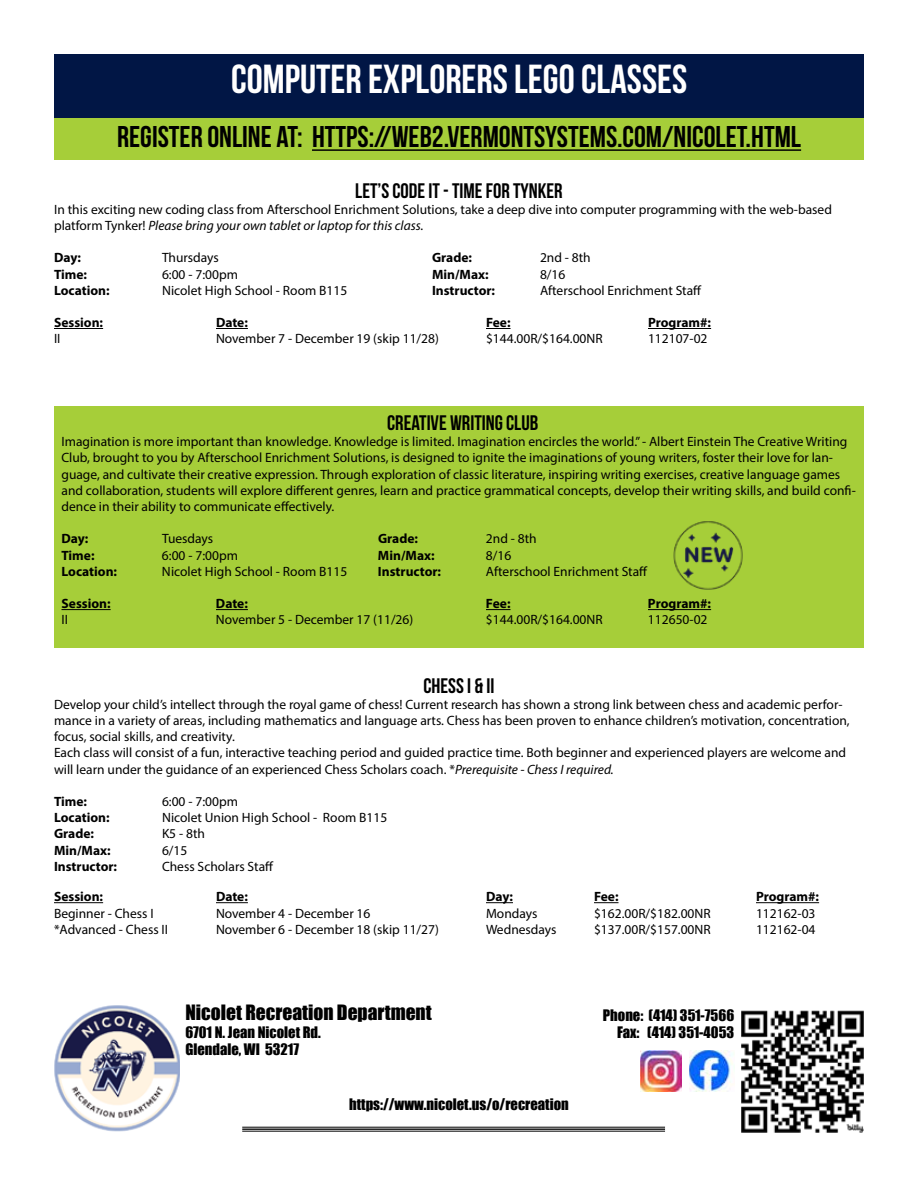
<style>
.page{position:relative;width:918px;height:1188px;background:#fff}
.page>*{position:absolute;margin:0;border:0;box-sizing:border-box;transform-origin:0 0}
.t1{font:700 40.5px "Bebas Neue";color:#fff}
.t2{font:700 30px "Bebas Neue";color:#000}
.t3{font:700 21px "Bebas Neue";color:#000}
.t4{font:19.5px "Impact";color:#000}
.t5{font:14.55px/17.5px "Impact";color:#000}
.t6{font:13.5px/16.2px "Myriad Pro";color:#000}
.t7{font:700 13.5px "Myriad Pro";color:#000}
.s1{font-style:italic}
</style>
<div class="page">
<div style="left:54px;top:54px;width:810px;height:65px;background:#011645"></div>
<div style="left:54px;top:119px;width:810px;height:41px;background:#a6ce39"></div>
<hr style="left:312px;top:149px;width:489px;height:2px;background:#000">
<hr style="left:242px;top:1127px;width:423px;height:1px;background:#000">
<hr style="left:242px;top:1129px;width:423px;height:1px;background:#000">
<hr style="left:242px;top:1131px;width:423px;height:1px;background:#000">
<img style="left:54px;top:1005px;width:126px;height:127px">
<img style="left:641px;top:1050px;width:41px;height:41px">
<img style="left:689px;top:1050px;width:44px;height:42px">
<img style="left:741px;top:1010px;width:123px;height:122px">
<hr style="left:54px;top:902px;width:49px;height:1px;background:#000">
<hr style="left:216px;top:902px;width:32px;height:1px;background:#000">
<svg style="left:486px;top:902px;width:27px;height:1px"></svg>
<svg style="left:594px;top:902px;width:25px;height:1px"></svg>
<hr style="left:756px;top:902px;width:63px;height:1px;background:#000">
<hr style="left:54px;top:328px;width:49px;height:1px;background:#000">
<hr style="left:216px;top:328px;width:32px;height:1px;background:#000">
<svg style="left:486px;top:328px;width:25px;height:1px"></svg>
<hr style="left:648px;top:328px;width:63px;height:1px;background:#000">
<div style="left:54px;top:407px;width:810px;height:241px;background:#a6ce39"></div>
<hr style="left:62px;top:609px;width:49px;height:1px;background:#000">
<hr style="left:216px;top:609px;width:32px;height:1px;background:#000">
<svg style="left:486px;top:609px;width:25px;height:1px"></svg>
<hr style="left:648px;top:609px;width:63px;height:1px;background:#000">
<img style="left:673px;top:521px;width:70px;height:69px">
<h1 class="t1" style="left:231px;top:57px;width:458px">COMPUTER EXPLORERS LEGO CLASSES</h1>
<h2 class="t2" style="left:117px;top:120px;width:685px">REGISTER ONLINE AT: HTTPS://WEB2.VERMONTSYSTEMS.COM/NICOLET.HTML</h2>
<h3 class="t3" style="left:355px;top:179px;width:209px">LET’S CODE IT - TIME FOR TYNKER</h3>
<p class="t6" style="left:54px;top:201px;width:779px">In this exciting new coding class from Afterschool Enrichment Solutions, take a deep dive into computer programming with the web-based platform Tynker! <span class="s1">Please bring your own tablet or laptop for this class.</span></p>
<p class="t7" style="left:54px;top:249px;width:28px">Day:</p>
<p class="t6" style="left:162px;top:250px;width:58px">Thursdays</p>
<p class="t7" style="left:432px;top:249px;width:42px">Grade:</p>
<p class="t6" style="left:540px;top:250px;width:52px">2nd - 8th</p>
<p class="t7" style="left:54px;top:265px;width:35px">Time:</p>
<p class="t6" style="left:162px;top:266px;width:77px">6:00 - 7:00pm</p>
<p class="t7" style="left:432px;top:265px;width:58px">Min/Max:</p>
<p class="t6" style="left:540px;top:266px;width:27px">8/16</p>
<p class="t7" style="left:54px;top:281px;width:57px">Location:</p>
<p class="t6" style="left:162px;top:282px;width:187px">Nicolet High School - Room B115</p>
<p class="t7" style="left:432px;top:281px;width:65px">Instructor:</p>
<p class="t6" style="left:540px;top:282px;width:163px">Afterschool Enrichment Staff</p>
<p class="t7" style="left:54px;top:314px;width:51px">Session:</p>
<p class="t7" style="left:216px;top:314px;width:33px">Date:</p>
<p class="t7" style="left:486px;top:314px;width:26px">Fee:</p>
<p class="t7" style="left:648px;top:314px;width:65px">Program#:</p>
<p class="t6" style="left:54px;top:331px;width:8px">II</p>
<p class="t6" style="left:216px;top:331px;width:224px">November 7 - December 19 (skip 11/28)</p>
<p class="t6" style="left:486px;top:331px;width:118px">$144.00R/$164.00NR</p>
<p class="t6" style="left:648px;top:331px;width:61px">112107-02</p>
<h3 class="t3" style="left:387px;top:411px;width:153px">CREATIVE WRITING CLUB</h3>
<p class="t6" style="left:62px;top:433px;width:796px">Imagination is more important than knowledge. Knowledge is limited. Imagination encircles the world.” - Albert Einstein The Creative Writing Club, brought to you by Afterschool Enrichment Solutions, is designed to ignite the imaginations of young writers, foster their love for lan&shy;guage, and cultivate their creative expression. Through exploration of classic literature, inspiring writing exercises, creative language games and collaboration, students will explore different genres, learn and practice grammatical concepts, develop their writing skills, and build confi&shy;dence in their ability to communicate effectively.</p>
<p class="t7" style="left:62px;top:530px;width:28px">Day:</p>
<p class="t6" style="left:162px;top:531px;width:53px">Tuesdays</p>
<p class="t7" style="left:378px;top:530px;width:42px">Grade:</p>
<p class="t6" style="left:486px;top:531px;width:52px">2nd - 8th</p>
<p class="t7" style="left:62px;top:546px;width:35px">Time:</p>
<p class="t6" style="left:162px;top:547px;width:77px">6:00 - 7:00pm</p>
<p class="t7" style="left:378px;top:546px;width:58px">Min/Max:</p>
<p class="t6" style="left:486px;top:547px;width:27px">8/16</p>
<p class="t7" style="left:62px;top:562px;width:57px">Location:</p>
<p class="t6" style="left:162px;top:563px;width:187px">Nicolet High School - Room B115</p>
<p class="t7" style="left:378px;top:562px;width:65px">Instructor:</p>
<p class="t6" style="left:486px;top:563px;width:163px">Afterschool Enrichment Staff</p>
<p class="t7" style="left:62px;top:595px;width:51px">Session:</p>
<p class="t7" style="left:216px;top:595px;width:33px">Date:</p>
<p class="t7" style="left:486px;top:595px;width:26px">Fee:</p>
<p class="t7" style="left:648px;top:595px;width:65px">Program#:</p>
<p class="t6" style="left:62px;top:612px;width:8px">II</p>
<p class="t6" style="left:216px;top:612px;width:199px">November 5 - December 17 (11/26)</p>
<p class="t6" style="left:486px;top:612px;width:118px">$144.00R/$164.00NR</p>
<p class="t6" style="left:648px;top:612px;width:61px">112650-02</p>
<h3 class="t3" style="left:424px;top:674px;width:72px">CHESS I &amp; II</h3>
<p class="t6" style="left:54px;top:696px;width:797px">Develop your child’s intellect through the royal game of chess! Current research has shown a strong link between chess and academic perfor&shy;mance in a variety of areas, including mathematics and language arts. Chess has been proven to enhance children’s motivation, concentration, focus, social skills, and creativity.<br>Each class will consist of a fun, interactive teaching period and guided practice time. Both beginner and experienced players are welcome and will learn under the guidance of an experienced Chess Scholars coach. *<span class="s1">Prerequisite - Chess I required.</span></p>
<p class="t7" style="left:54px;top:793px;width:35px">Time:</p>
<p class="t6" style="left:162px;top:793px;width:77px">6:00 - 7:00pm</p>
<p class="t7" style="left:54px;top:809px;width:57px">Location:</p>
<p class="t6" style="left:162px;top:809px;width:227px">Nicolet Union High School - Room B115</p>
<p class="t7" style="left:54px;top:825px;width:42px">Grade:</p>
<p class="t6" style="left:162px;top:826px;width:44px">K5 - 8th</p>
<p class="t7" style="left:54px;top:841px;width:58px">Min/Max:</p>
<p class="t6" style="left:162px;top:842px;width:27px">6/15</p>
<p class="t7" style="left:54px;top:857px;width:65px">Instructor:</p>
<p class="t6" style="left:162px;top:858px;width:113px">Chess Scholars Staff</p>
<p class="t7" style="left:54px;top:888px;width:51px">Session:</p>
<p class="t7" style="left:216px;top:888px;width:33px">Date:</p>
<p class="t7" style="left:486px;top:888px;width:28px">Day:</p>
<p class="t7" style="left:594px;top:888px;width:26px">Fee:</p>
<p class="t7" style="left:756px;top:888px;width:65px">Program#:</p>
<p class="t6" style="left:54px;top:905px;width:101px">Beginner - Chess I</p>
<p class="t6" style="left:216px;top:905px;width:156px">November 4 - December 16</p>
<p class="t6" style="left:486px;top:905px;width:53px">Mondays</p>
<p class="t6" style="left:594px;top:905px;width:118px">$162.00R/$182.00NR</p>
<p class="t6" style="left:756px;top:905px;width:61px">112162-03</p>
<p class="t6" style="left:54px;top:921px;width:116px">*Advanced - Chess II</p>
<p class="t6" style="left:216px;top:921px;width:224px">November 6 - December 18 (skip 11/27)</p>
<p class="t6" style="left:486px;top:921px;width:72px">Wednesdays</p>
<p class="t6" style="left:594px;top:921px;width:118px">$137.00R/$157.00NR</p>
<p class="t6" style="left:756px;top:921px;width:61px">112162-04</p>
<h3 class="t4" style="left:185px;top:998px;width:248px">Nicolet Recreation Department</h3>
<p class="t5" style="left:185px;top:1023px;width:137px">6701 N. Jean Nicolet Rd.<br>Glendale, WI 53217</p>
<p class="t5" style="left:349px;top:1095px;width:221px">https://www.nicolet.us/o/recreation</p>
<p class="t5" style="left:603px;top:1006px;width:133px;text-align:right">Phone: (414) 351-7566<br>Fax: (414) 351-4053</p>
</div>
